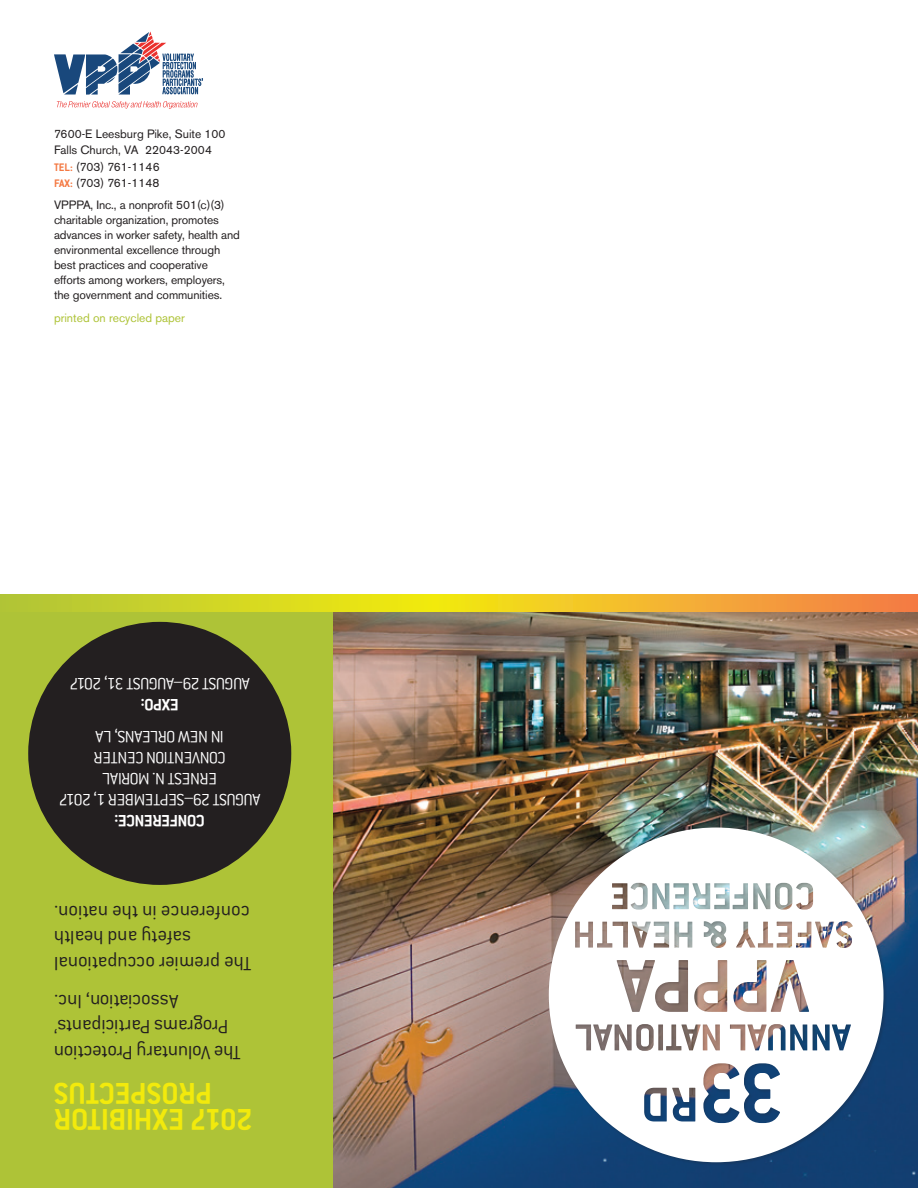
<style>
.page{position:relative;width:918px;height:1188px;background:#fff}
.page>*{position:absolute;margin:0;border:0;box-sizing:border-box;transform-origin:0 0}
.T{font:700 33px/25.5px "Conduit ITC";color:#f2ea0c;text-align:right}
.T-2{font:300 21px/25.5px "Conduit ITC";letter-spacing:-.01em;color:#231f20;text-align:right}
.T-3{font:300 18px/21px "Conduit ITC";letter-spacing:-.03em;color:#fff;text-align:center}
.t1{font:12px/15px "Akzidenz Grotesk BE";letter-spacing:-.01em;color:#231f20}
.t2{font:12px "Akzidenz Grotesk BE";color:#aec337}
.s1{font-family:"Conduit ITC";font-weight:700;color:#f47943}
.s2{font-weight:700}
</style>
<div class="page">
<div style="left:0;top:594px;width:333px;height:594px;background:#aec337"></div>
<img style="left:333px;top:611px;width:585px;height:577px">
<svg style="left:54px;top:32px;width:149px;height:63px"></svg>
<svg style="left:57px;top:101px;width:141px;height:8px"></svg>
<div style="left:28px;top:622px;width:263px;height:263px;background:#231f20;border-radius:50%"></div>
<div style="left:548px;top:827px;width:339px;height:339px;background:#231f20;opacity:.2"></div>
<svg style="left:549px;top:828px;width:335px;height:334px"></svg>
<svg style="left:57px;top:594px;width:861px;height:17px;background:#e6c229"></svg>
<p class="t1" style="left:54px;top:125px;width:173px;line-height:16.5px">7600-E Leesburg Pike, Suite 100<br>Falls Church, VA 22043-2004<br><span class="s1">TEL:</span> (703) 761-1146<br><span class="s1">FAX:</span> (703) 761-1148</p>
<p class="t1" style="left:54px;top:197px;width:187px">VPPPA, Inc., a nonprofit 501(c)(3) charitable organization, promotes advances in worker safety, health and environmental excellence through best practices and cooperative efforts among workers, employers, the government and communities.</p>
<p class="t2" style="left:54px;top:311px;width:133px">printed on recycled paper</p>
<p class="T-3" style="left:250px;top:715px;width:182px;rotate:-180deg"><span class="s2">EXPO:<br></span>AUGUST 29–AUGUST 31, 2017</p>
<p class="T-3" style="left:260px;top:831px;width:203px;rotate:-180deg"><span class="s2">CONFERENCE:<br></span>AUGUST 29–SEPTEMBER 1, 2017<br>ERNEST N. MORIAL<br>CONVENTION CENTER<br>IN NEW ORLEANS, LA</p>
<p class="T-2" style="left:252px;top:976px;width:199px;rotate:-180deg">The premier occupational safety and health conference in the nation.</p>
<p class="T-2" style="left:241px;top:1065px;width:188px;rotate:-180deg">The Voluntary Protection<br>Programs Participants’<br>Association, Inc.</p>
<p class="T" style="left:253px;top:1132px;width:200px;rotate:-180deg">2017 EXHIBITOR<br>PROSPECTUS</p>
</div>
